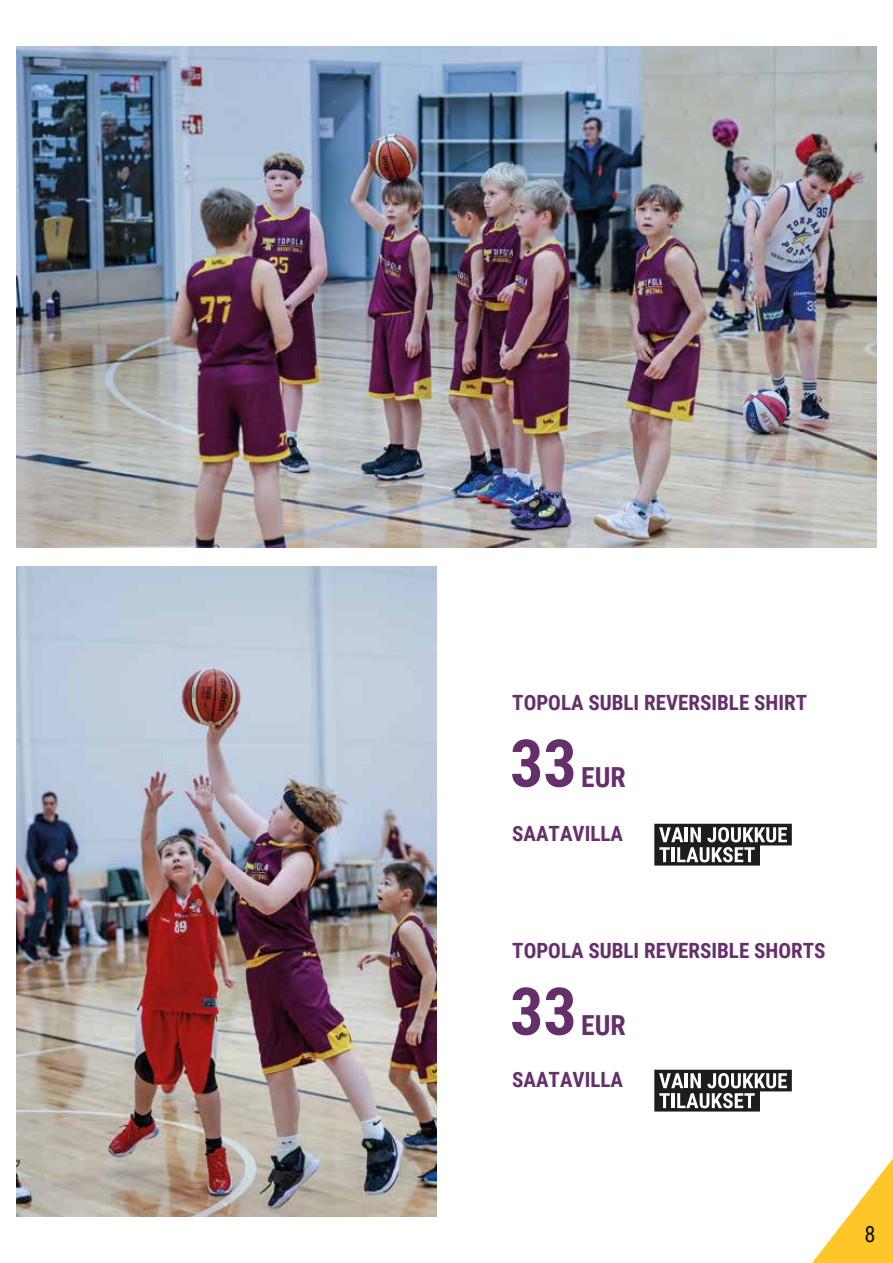
<style>
.page{position:relative;width:893px;height:1263px;background:#fff}
.page>*{position:absolute;margin:0;border:0;box-sizing:border-box;transform-origin:0 0}
.t1{font:700 65.85px "Roboto Condensed";color:#652f6c}
.t2{font:700 27.6px "Roboto Condensed";color:#652f6c}
.t3{font:22.5px "Roboto Condensed";color:#121111}
.t4{font:700 21px "Roboto Condensed";color:#652f6c}
</style>
<div class="page">
<svg style="left:812px;top:1158px;width:81px;height:105px"></svg>
<img style="left:17px;top:47px;width:859px;height:501px">
<img style="left:17px;top:566px;width:419px;height:650px">
<svg style="left:654px;top:824px;width:138px;height:41px"></svg>
<svg style="left:654px;top:1070px;width:138px;height:41px"></svg>
<p class="t4" style="left:512px;top:688px;width:296px">TOPOLA SUBLI REVERSIBLE SHIRT</p>
<h1 class="t1" style="left:510px;top:717px;width:68px">33</h1>
<h2 class="t2" style="left:581px;top:757px;width:46px">EUR</h2>
<p class="t4" style="left:512px;top:818px;width:112px">SAATAVILLA</p>
<p class="t4" style="left:512px;top:936px;width:315px">TOPOLA SUBLI REVERSIBLE SHORTS</p>
<h1 class="t1" style="left:510px;top:965px;width:68px">33</h1>
<h2 class="t2" style="left:581px;top:1005px;width:46px">EUR</h2>
<p class="t4" style="left:512px;top:1064px;width:112px">SAATAVILLA</p>
<p class="t3" style="left:864px;top:1218px;width:13px">8</p>
</div>
